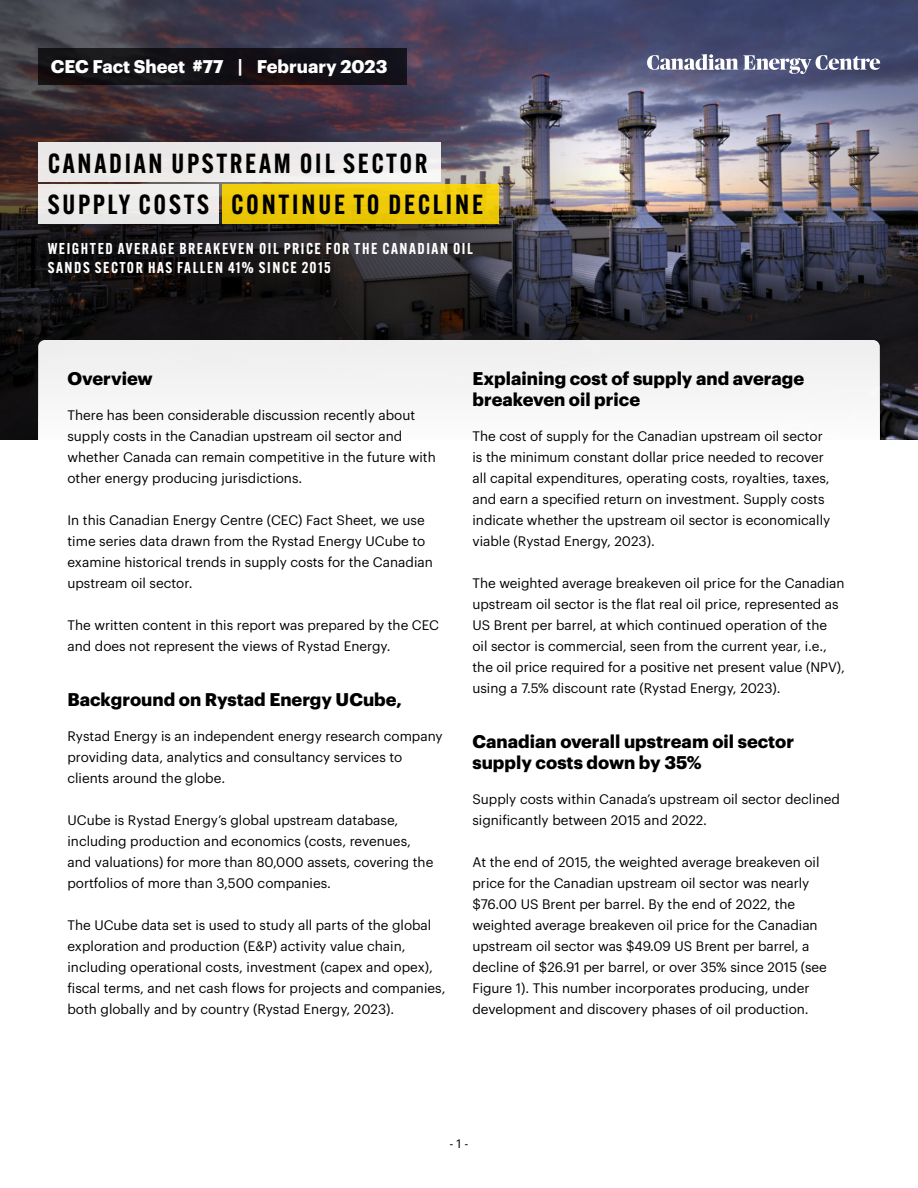
<style>
.page{position:relative;width:918px;height:1188px;background:#fff}
.page>*{position:absolute;margin:0;border:0;box-sizing:border-box;transform-origin:0 0}
.t1{font:600 27px/41.2px "Alternate Gothic ATF";letter-spacing:.1em;color:#000}
.t2{font:700 18px/21px "Graphik";color:#000}
.t3{font:700 18px "Graphik";color:#fff}
.t4{font:600 15.45px/18.9px "Alternate Gothic ATF";letter-spacing:.1em;color:#fff}
.t5{font:13.5px/21px "Graphik";color:#000}
.t6{font:12px "Graphik";color:#000}
</style>
<div class="page">
<img style="left:0;top:0;width:918px;height:440px">
<svg style="left:38px;top:49px;width:368px;height:36px;background:#131116"></svg>
<svg style="left:647px;top:54px;width:233px;height:20px"></svg>
<div style="left:38px;top:340px;width:842px;height:220px;background:linear-gradient(to right,#fafafa,#fafafa)"></div>
<svg style="left:38px;top:143px;width:461px;height:80px;background:#e4d79f"></svg>
<h2 class="t3" style="left:51px;top:53px;width:338px">CEC Fact Sheet #77 | February 2023</h2>
<h1 class="t1" style="left:48px;top:142px;width:437px">CANADIAN UPSTREAM OIL SECTOR<br>SUPPLY COSTS CONTINUE TO DECLINE</h1>
<p class="t4" style="left:48px;top:239px;width:427px">WEIGHTED AVERAGE BREAKEVEN OIL PRICE FOR THE CANADIAN OIL<br>SANDS SECTOR HAS FALLEN 41% SINCE 2015</p>
<h2 class="t2" style="left:68px;top:367px;width:87px">Overview</h2>
<p class="t5" style="left:68px;top:403px;width:370px">There has been considerable discussion recently about supply costs in the Canadian upstream oil sector and whether Canada can remain competitive in the future with other energy producing jurisdictions.</p>
<p class="t5" style="left:68px;top:509px;width:367px">In this Canadian Energy Centre (CEC) Fact Sheet, we use time series data drawn from the Rystad Energy UCube to examine historical trends in supply costs for the Canadian upstream oil sector.</p>
<p class="t5" style="left:68px;top:614px;width:373px">The written content in this report was prepared by the CEC and does not represent the views of Rystad Energy.</p>
<h2 class="t2" style="left:68px;top:688px;width:336px">Background on Rystad Energy UCube,</h2>
<p class="t5" style="left:68px;top:724px;width:377px">Rystad Energy is an independent energy research company providing data, analytics and consultancy services to clients around the globe.</p>
<p class="t5" style="left:68px;top:809px;width:367px">UCube is Rystad Energy’s global upstream database, including production and economics (costs, revenues, and valuations) for more than 80,000 assets, covering the portfolios of more than 3,500 companies.</p>
<p class="t5" style="left:68px;top:914px;width:379px">The UCube data set is used to study all parts of the global exploration and production (E&amp;P) activity value chain, including operational costs, investment (capex and opex), fiscal terms, and net cash flows for projects and companies, both globally and by country (Rystad Energy, 2023).</p>
<h2 class="t2" style="left:472px;top:367px;width:333px">Explaining cost of supply and average breakeven oil price</h2>
<p class="t5" style="left:472px;top:424px;width:359px">The cost of supply for the Canadian upstream oil sector is the minimum constant dollar price needed to recover all capital expenditures, operating costs, royalties, taxes, and earn a specified return on investment. Supply costs indicate whether the upstream oil sector is economically viable (Rystad Energy, 2023).</p>
<p class="t5" style="left:472px;top:572px;width:374px">The weighted average breakeven oil price for the Canadian upstream oil sector is the flat real oil price, represented as US Brent per barrel, at which continued operation of the oil sector is commercial, seen from the current year, i.e., the oil price required for a positive net present value (NPV), using a 7.5% discount rate (Rystad Energy, 2023).</p>
<h2 class="t2" style="left:472px;top:729px;width:323px">Canadian overall upstream oil sector supply costs down by 35%</h2>
<p class="t5" style="left:472px;top:787px;width:369px">Supply costs within Canada’s upstream oil sector declined significantly between 2015 and 2022.</p>
<p class="t5" style="left:472px;top:850px;width:356px">At the end of 2015, the weighted average breakeven oil price for the Canadian upstream oil sector was nearly $76.00 US Brent per barrel. By the end of 2022, the weighted average breakeven oil price for the Canadian upstream oil sector was $49.09 US Brent per barrel, a decline of $26.91 per barrel, or over 35% since 2015 (see Figure 1). This number incorporates producing, under development and discovery phases of oil production.</p>
<p class="t6" style="left:449px;top:1135px;width:21px">- 1 -</p>
</div>
